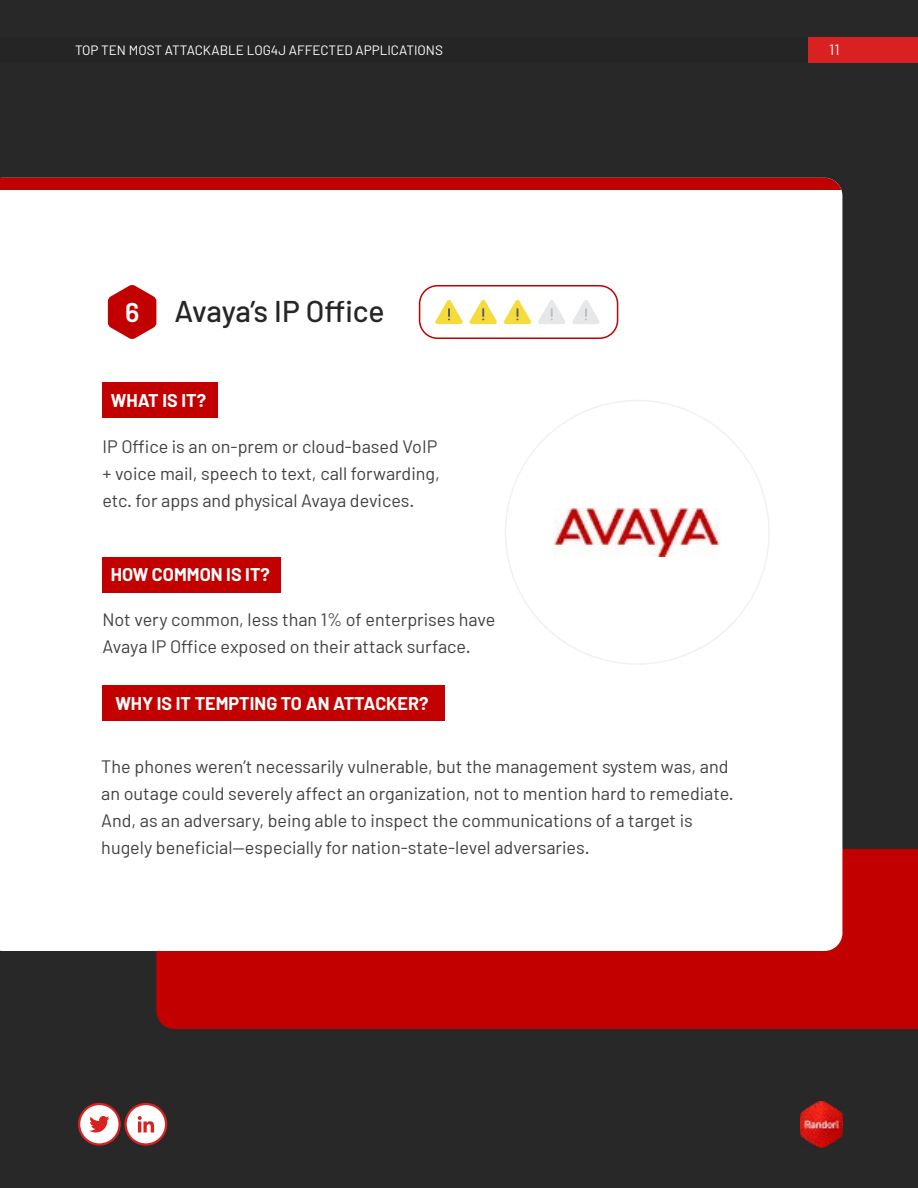
<style>
.page{position:relative;width:918px;height:1188px;background:#fff}
.page>*{position:absolute;margin:0;border:0;box-sizing:border-box;transform-origin:0 0}
.t1{font:500 30px "Barlow";letter-spacing:-.01em;color:#272526}
.t2{font:18px/27px "Barlow";color:#414042}
.t3{font:700 18px "Barlow";color:#fff}
.t4{font:15px "Barlow";color:#fff}
.t5{font:13.5px "Barlow";color:#fff}
.s1{font-weight:600;font-size:27px;color:#fff}
</style>
<div class="page">
<div style="left:0;top:0;width:917px;height:1188px;background:#292829"></div>
<div style="left:156px;top:849px;width:762px;height:180px;background:#c20000"></div>
<div style="left:0;top:190px;width:842px;height:761px;background:#fff"></div>
<div style="left:0;top:178px;width:842px;height:12px;background:#c20000"></div>
<svg style="left:108px;top:285px;width:48px;height:54px;background:#cf3939"></svg>
<img style="left:553px;top:508px;width:169px;height:48px">
<div style="left:102px;top:382px;width:116px;height:36px;background:#c20000"></div>
<div style="left:102px;top:557px;width:179px;height:36px;background:#c20000"></div>
<div style="left:102px;top:686px;width:343px;height:36px;background:#c20000"></div>
<svg style="left:435px;top:300px;width:28px;height:24px"></svg>
<svg style="left:504px;top:300px;width:27px;height:24px"></svg>
<svg style="left:470px;top:300px;width:27px;height:24px"></svg>
<svg style="left:538px;top:300px;width:28px;height:24px"></svg>
<svg style="left:572px;top:300px;width:28px;height:24px"></svg>
<div style="left:419px;top:285px;width:199px;height:54px;border:2px solid #c20000;border-radius:18px"></div>
<div style="left:0;top:38px;width:808px;height:25px;background:#252526"></div>
<img style="left:801px;top:1101px;width:42px;height:46px">
<div style="left:808px;top:38px;width:110px;height:25px;background:#d92122"></div>
<div style="left:126px;top:1104px;width:40px;height:40px;background:#fff;border-radius:50%"></div>
<div style="left:124px;top:1103px;width:43px;height:43px;border:2px solid #d92122;border-radius:50%"></div>
<svg style="left:138px;top:1116px;width:16px;height:16px"></svg>
<div style="left:79px;top:1104px;width:41px;height:40px;background:#fff;border-radius:50%"></div>
<div style="left:78px;top:1103px;width:43px;height:43px;border:2px solid #d92122;border-radius:50%"></div>
<svg style="left:89px;top:1116px;width:21px;height:16px"></svg>
<p class="t5" style="left:75px;top:42px;width:369px">TOP TEN MOST ATTACKABLE LOG4J AFFECTED APPLICATIONS</p>
<p class="t4" style="left:829px;top:41px;width:12px">11</p>
<h1 class="t1" style="left:125px;top:292px;width:261px"><span class="s1">6</span> Avaya’s IP Office</h1>
<p class="t3" style="left:111px;top:389px;width:97px">WHAT IS IT?</p>
<p class="t2" style="left:102px;top:433px;width:339px">IP Office is an on-prem or cloud-based VoIP + voice mail, speech to text, call forwarding, etc. for apps and physical Avaya devices.</p>
<p class="t3" style="left:111px;top:564px;width:161px">HOW COMMON IS IT?</p>
<p class="t2" style="left:102px;top:606px;width:395px">Not very common, less than 1% of enterprises have<br>Avaya IP Office exposed on their attack surface.</p>
<p class="t3" style="left:115px;top:692px;width:315px">WHY IS IT TEMPTING TO AN ATTACKER?</p>
<p class="t2" style="left:101px;top:752px;width:634px">The phones weren’t necessarily vulnerable, but the management system was, and an outage could severely affect an organization, not to mention hard to remediate.<br>And, as an adversary, being able to inspect the communications of a target is hugely beneficial—especially for nation-state-level adversaries.</p>
</div>
